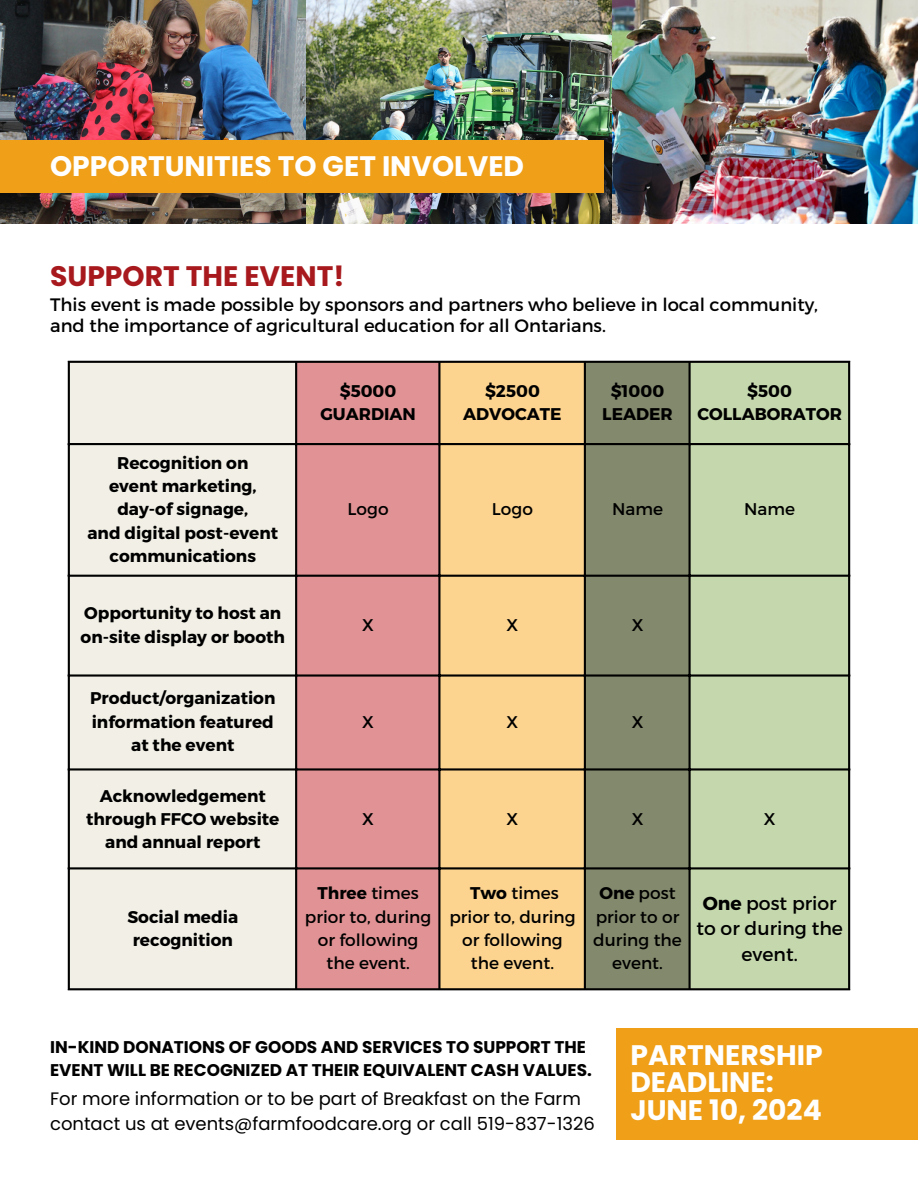
<style>
.page{position:relative;width:918px;height:1188px;background:#fff}
.page>*{position:absolute;margin:0;border:0;box-sizing:border-box;transform-origin:0 0}
.t1{font:700 28.2px/27.5px "Poppins";color:#fff}
.t2{font:700 28.2px "Poppins";color:#a7191d}
.t3{font:18.75px/25.3px "Montserrat";color:#000;text-align:center}
.t4{font:18px/21.3px "Montserrat";color:#000}
.t5{font:18px/24.8px "Poppins";color:#000}
.t6{font:700 16.95px/23.2px "Montserrat";color:#000;text-align:center}
.t7{font:16.95px/23.2px "Montserrat";color:#000;text-align:center}
.t8{font:700 16.95px/23.2px "Poppins";color:#000}
.s1{font-weight:700}
</style>
<div class="page">
<img style="left:0;top:0;width:918px;height:224px">
<div style="left:0;top:140px;width:603px;height:53px;background:#ef9f18"></div>
<div style="left:70px;top:363px;width:225px;height:625px;background:#f2f0e6"></div>
<div style="left:297px;top:363px;width:141px;height:625px;background:#e19294"></div>
<div style="left:440px;top:363px;width:144px;height:625px;background:#fdd48f"></div>
<div style="left:586px;top:363px;width:103px;height:625px;background:#82896c"></div>
<div style="left:691px;top:363px;width:157px;height:625px;background:#c5d8ad"></div>
<hr style="left:68px;top:363px;width:2px;height:625px;background:#000">
<hr style="left:295px;top:363px;width:2px;height:625px;background:#000">
<hr style="left:438px;top:363px;width:2px;height:625px;background:#000">
<hr style="left:584px;top:363px;width:2px;height:625px;background:#000">
<hr style="left:689px;top:363px;width:2px;height:625px;background:#000">
<hr style="left:848px;top:363px;width:2px;height:625px;background:#000">
<hr style="left:68px;top:361px;width:782px;height:2px;background:#000">
<hr style="left:68px;top:443px;width:782px;height:2px;background:#000">
<hr style="left:68px;top:575px;width:782px;height:2px;background:#000">
<hr style="left:68px;top:674px;width:782px;height:3px;background:#000">
<hr style="left:68px;top:768px;width:782px;height:3px;background:#000">
<hr style="left:68px;top:867px;width:782px;height:2px;background:#000">
<hr style="left:68px;top:988px;width:782px;height:2px;background:#000">
<div style="left:616px;top:1028px;width:302px;height:111px;background:#ef9f18"></div>
<p class="t1" style="left:50px;top:152px;width:476px">OPPORTUNITIES TO GET INVOLVED</p>
<p class="t2" style="left:50px;top:257px;width:296px">SUPPORT THE EVENT!</p>
<p class="t4" style="left:50px;top:293px;width:770px">This event is made possible by sponsors and partners who believe in local community, and the importance of agricultural education for all Ontarians.</p>
<p class="t6" style="left:117px;top:450px;width:133px">Recognition on</p>
<p class="t6" style="left:109px;top:474px;width:149px">event marketing,</p>
<p class="t6" style="left:117px;top:497px;width:132px">day-of signage,</p>
<p class="t6" style="left:87px;top:520px;width:192px">and digital post-event communications</p>
<p class="t6" style="left:84px;top:601px;width:199px">Opportunity to host an</p>
<p class="t6" style="left:81px;top:624px;width:206px">on-site display or booth</p>
<p class="t6" style="left:90px;top:686px;width:187px;text-align:left">Product/organization information featured</p>
<p class="t6" style="left:131px;top:732px;width:105px">at the event</p>
<p class="t6" style="left:86px;top:783px;width:195px">Acknowledgement through FFCO website</p>
<p class="t6" style="left:105px;top:830px;width:157px">and annual report</p>
<p class="t6" style="left:127px;top:904px;width:112px">Social media</p>
<p class="t6" style="left:133px;top:928px;width:102px">recognition</p>
<h1 class="t6" style="left:340px;top:379px;width:58px">$5000</h1>
<h1 class="t6" style="left:320px;top:402px;width:97px">GUARDIAN</h1>
<p class="t6" style="left:463px;top:379px;width:100px">$2500<br>ADVOCATE</p>
<p class="t6" style="left:611px;top:379px;width:55px">$1000</p>
<p class="t6" style="left:602px;top:402px;width:72px">LEADER</p>
<p class="t6" style="left:747px;top:379px;width:46px">$500</p>
<p class="t6" style="left:697px;top:402px;width:146px">COLLABORATOR</p>
<p class="t7" style="left:348px;top:497px;width:43px">Logo</p>
<p class="t7" style="left:492px;top:497px;width:43px">Logo</p>
<p class="t7" style="left:612px;top:497px;width:52px">Name</p>
<p class="t7" style="left:744px;top:497px;width:52px">Name</p>
<p class="t7" style="left:362px;top:613px;width:13px">X</p>
<p class="t7" style="left:507px;top:613px;width:13px">X</p>
<p class="t7" style="left:632px;top:613px;width:13px">X</p>
<p class="t7" style="left:362px;top:709px;width:13px">X</p>
<p class="t7" style="left:507px;top:709px;width:13px">X</p>
<p class="t7" style="left:632px;top:709px;width:13px">X</p>
<p class="t7" style="left:362px;top:806px;width:13px">X</p>
<p class="t7" style="left:507px;top:806px;width:13px">X</p>
<p class="t7" style="left:632px;top:806px;width:13px">X</p>
<p class="t7" style="left:764px;top:806px;width:13px">X</p>
<p class="t7" style="left:305px;top:881px;width:128px"><span class="s1">Three</span> times prior to, during or following the event.</p>
<p class="t7" style="left:449px;top:881px;width:128px"><span class="s1">Two</span> times prior to, during or following the event.</p>
<p class="t7" style="left:593px;top:881px;width:90px"><span class="s1">One</span> post prior to or during the event.</p>
<p class="t3" style="left:696px;top:890px;width:148px"><span class="s1">One</span> post prior to or during the event.</p>
<h2 class="t8" style="left:50px;top:1035px;width:543px">IN-KIND DONATIONS OF GOODS AND SERVICES TO SUPPORT THE<br>EVENT WILL BE RECOGNIZED AT THEIR EQUIVALENT CASH VALUES.</h2>
<p class="t5" style="left:50px;top:1086px;width:546px">For more information or to be part of Breakfast on the Farm contact us at events@farmfoodcare.org or call 519-837-1326</p>
<h1 class="t1" style="left:630px;top:1041px;width:194px">PARTNERSHIP<br>DEADLINE:<br>JUNE 10, 2024</h1>
</div>
